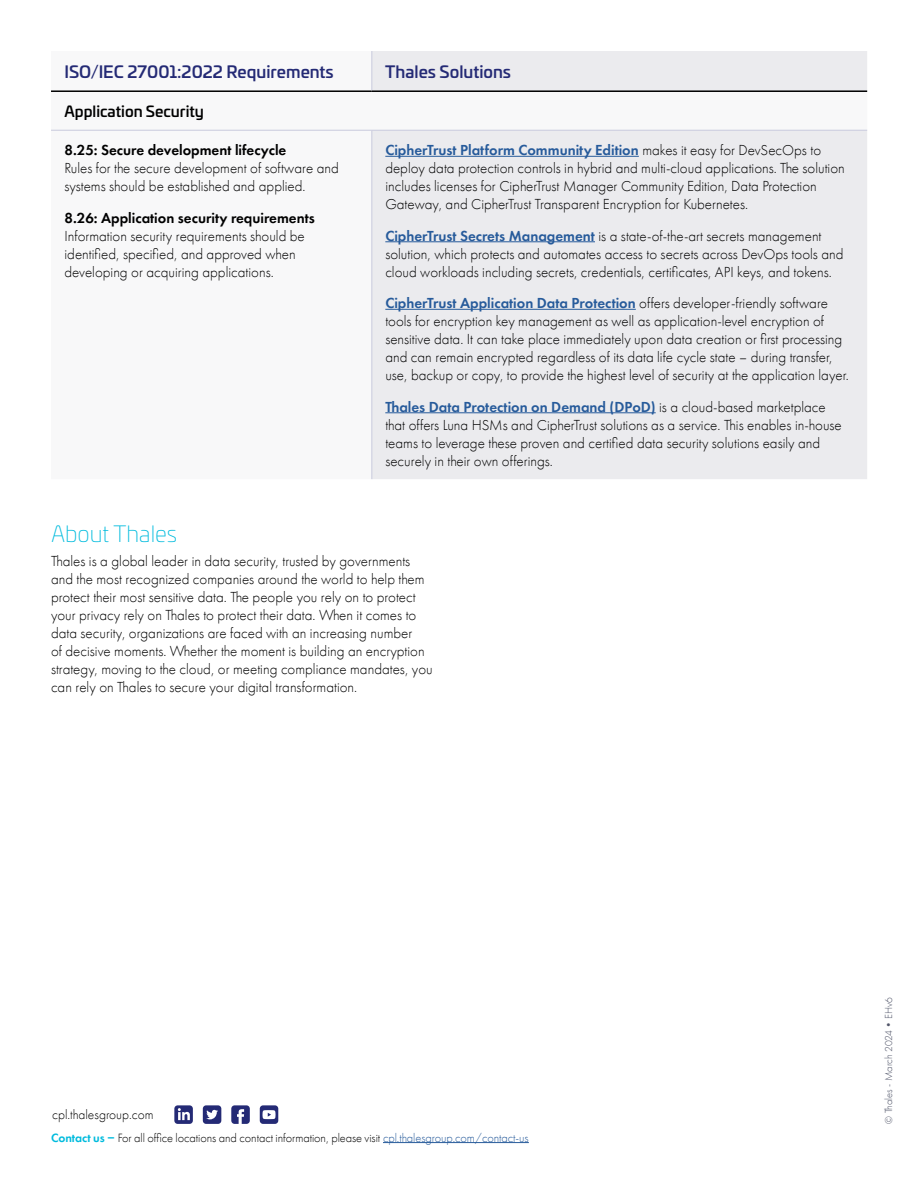
<style>
.page{position:relative;width:918px;height:1188px;background:#fff}
.page>*{position:absolute;margin:0;border:0;box-sizing:border-box;transform-origin:0 0}
.t1{font:200 22.5px "Univia Pro";color:#0bd}
.t2{font:500 16.5px "Univia Pro";color:#242a75}
.t3{font:300 15px/18px "Futura PT";color:#000}
.t4{font:600 15px "Futura PT";color:#000}
.t5{font:500 15px "Univia Pro";color:#000}
.t6{font:300 13.5px "Futura PT";color:#000}
.t7{font:300 12.3px "Futura PT";letter-spacing:-.005em;color:#000}
.t8{font:300 10.5px "Futura PT";color:#515569}
.s1{font-weight:600;color:#275b9b}
.s2{font-weight:600;color:#0bd}
.s3{color:#275b9b}
</style>
<div class="page">
<hr style="left:383px;top:1142px;width:146px;height:1px;background:#275b9b">
<svg style="left:203px;top:1105px;width:18px;height:19px"></svg>
<svg style="left:174px;top:1105px;width:19px;height:19px"></svg>
<svg style="left:231px;top:1105px;width:19px;height:19px"></svg>
<svg style="left:260px;top:1105px;width:18px;height:19px"></svg>
<svg style="left:372px;top:51px;width:495px;height:428px;background:#ebebee"></svg>
<hr style="left:51px;top:90px;width:321px;height:2px;background:#000">
<hr style="left:51px;top:130px;width:321px;height:1px;background:#c8cadd">
<hr style="left:372px;top:130px;width:495px;height:1px;background:#c8cadd">
<hr style="left:372px;top:51px;width:1px;height:39px;background:#c8cadd">
<hr style="left:372px;top:90px;width:495px;height:2px;background:#000">
<hr style="left:372px;top:130px;width:1px;height:349px;background:#c8cadd">
<hr style="left:385px;top:156px;width:254px;height:1px;background:#275b9b">
<hr style="left:385px;top:241px;width:210px;height:1px;background:#275b9b">
<hr style="left:385px;top:309px;width:251px;height:1px;background:#275b9b">
<hr style="left:385px;top:412px;width:271px;height:1px;background:#275b9b">
<p class="t2" style="left:65px;top:59px;width:271px">ISO/IEC 27001:2022 Requirements</p>
<p class="t2" style="left:385px;top:59px;width:127px">Thales Solutions</p>
<p class="t5" style="left:65px;top:99px;width:141px">Application Security</p>
<p class="t4" style="left:65px;top:141px;width:223px">8.25: Secure development lifecycle</p>
<p class="t3" style="left:65px;top:159px;width:276px">Rules for the secure development of software and systems should be established and applied.</p>
<p class="t4" style="left:65px;top:208px;width:252px">8.26: Application security requirements</p>
<p class="t3" style="left:65px;top:227px;width:242px">Information security requirements should be identified, specified, and approved when developing or acquiring applications.</p>
<p class="t3" style="left:385px;top:141px;width:461px"><span class="s1">CipherTrust Platform Community Edition</span> makes it easy for DevSecOps to deploy data protection controls in hybrid and multi-cloud applications. The solution includes licenses for CipherTrust Manager Community Edition, Data Protection Gateway, and CipherTrust Transparent Encryption for Kubernetes.</p>
<p class="t3" style="left:385px;top:227px;width:460px"><span class="s1">CipherTrust Secrets Management</span> is a state-of-the-art secrets management solution, which protects and automates access to secrets across DevOps tools and cloud workloads including secrets, credentials, certificates, API keys, and tokens.</p>
<p class="t3" style="left:385px;top:294px;width:465px"><span class="s1">CipherTrust Application Data Protection</span> offers developer-friendly software tools for encryption key management as well as application-level encryption of sensitive data. It can take place immediately upon data creation or first processing and can remain encrypted regardless of its data life cycle state – during transfer, use, backup or copy, to provide the highest level of security at the application layer.</p>
<p class="t3" style="left:385px;top:398px;width:458px"><span class="s1">Thales Data Protection on Demand (DPoD)</span> is a cloud-based marketplace that offers Luna HSMs and CipherTrust solutions as a service. This enables in-house teams to leverage these proven and certified data security solutions easily and securely in their own offerings.</p>
<h1 class="t1" style="left:51px;top:518px;width:128px">About Thales</h1>
<p class="t3" style="left:51px;top:553px;width:383px">Thales is a global leader in data security, trusted by governments and the most recognized companies around the world to help them protect their most sensitive data. The people you rely on to protect your privacy rely on Thales to protect their data. When it comes to data security, organizations are faced with an increasing number<br>of decisive moments. Whether the moment is building an encryption strategy, moving to the cloud, or meeting compliance mandates, you can rely on Thales to secure your digital transformation.</p>
<p class="t6" style="left:52px;top:1107px;width:103px">cpl.thalesgroup.com</p>
<p class="t7" style="left:51px;top:1131px;width:479px"><span class="s2">Contact us –</span> For all office locations and contact information, please visit <span class="s3">cpl.thalesgroup.com/contact-us</span></p>
<p class="t8" style="left:883px;top:1124px;width:128px;rotate:-90deg">© Thales - March 2024•EHv6</p>
</div>
